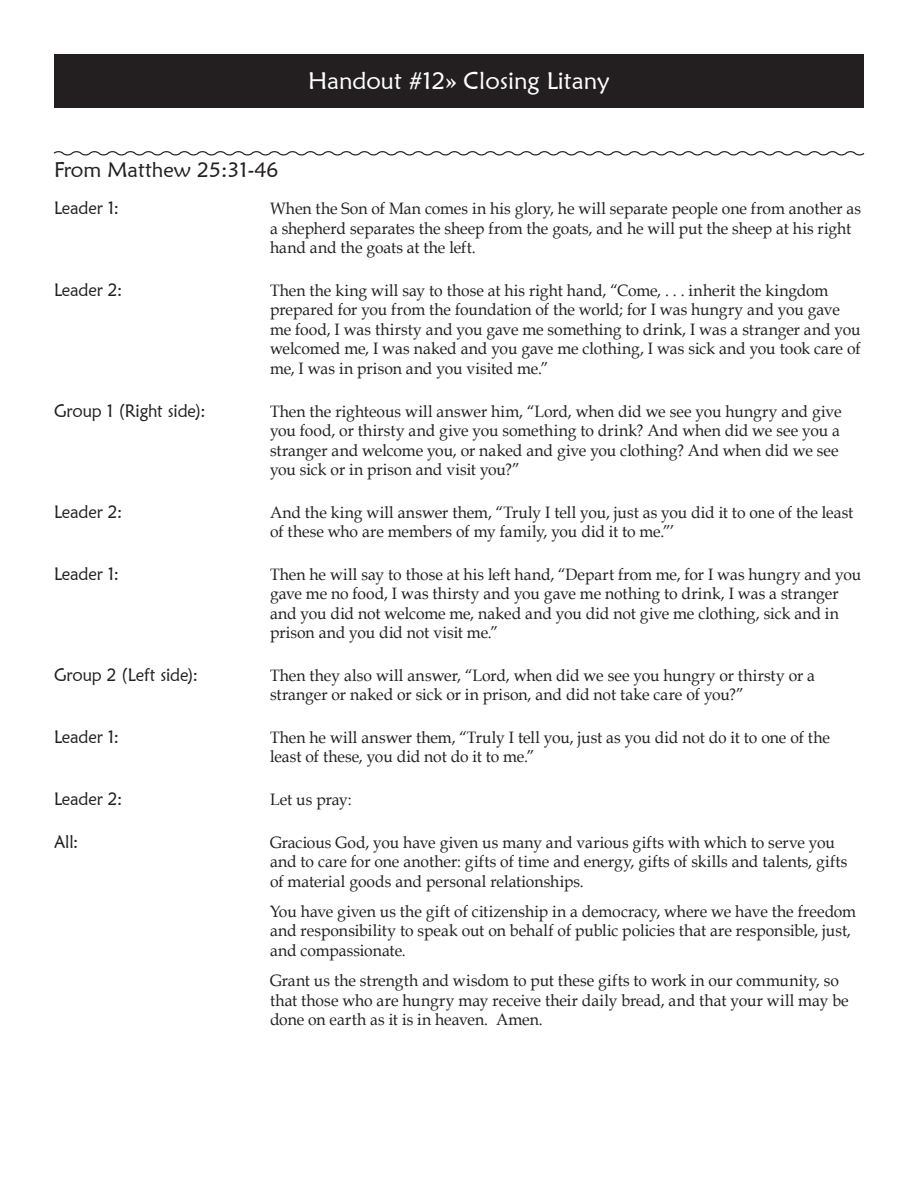
<style>
.page{position:relative;width:918px;height:1188px;background:#fff}
.page>*{position:absolute;margin:0;border:0;box-sizing:border-box;transform-origin:0 0}
.t1{font:24px "Maiandra GD";color:#fff}
.t2{font:21px "Maiandra GD";color:#231f20}
.t3{font:18px "Maiandra GD";letter-spacing:-.005em;color:#231f20;scale:.95 1}
.t4{font:16.5px/19.5px "Book Antiqua";color:#231f20;scale:.95 1}
.s1{font-family:"Book Antiqua";font-weight:700;font-size:22.5px}
</style>
<div class="page">
<svg style="left:53px;top:151px;width:812px;height:5px"></svg>
<div style="left:54px;top:54px;width:810px;height:54px;background:#231f20"></div>
<h1 class="t1" style="left:308px;top:66px;width:303px">Handout #12<span class="s1">»</span> Closing Litany</h1>
<p class="t2" style="left:54px;top:157px;width:226px">From Matthew 25:31-46</p>
<p class="t3" style="left:54px;top:197px;width:70px">Leader 1:</p>
<p class="t4" style="left:270px;top:199px;width:624px">When the Son of Man comes in his glory, he will separate people one from another as a shepherd separates the sheep from the goats, and he will put the sheep at his right hand and the goats at the left.</p>
<p class="t3" style="left:54px;top:279px;width:73px">Leader 2:</p>
<p class="t4" style="left:270px;top:280px;width:623px">Then the king will say to those at his right hand, “Come, . . . inherit the kingdom prepared for you from the foundation of the world; for I was hungry and you gave me food, I was thirsty and you gave me something to drink, I was a stranger and you welcomed me, I was naked and you gave me clothing, I was sick and you took care of me, I was in prison and you visited me.”</p>
<p class="t3" style="left:54px;top:399px;width:161px">Group 1 (Right side):</p>
<p class="t4" style="left:270px;top:401px;width:603px">Then the righteous will answer him, “Lord, when did we see you hungry and give you food, or thirsty and give you something to drink? And when did we see you a stranger and welcome you, or naked and give you clothing? And when did we see you sick or in prison and visit you?”</p>
<p class="t3" style="left:54px;top:500px;width:73px">Leader 2:</p>
<p class="t4" style="left:270px;top:502px;width:616px">And the king will answer them, “Truly I tell you, just as you did it to one of the least of these who are members of my family, you did it to me.”’</p>
<p class="t3" style="left:54px;top:562px;width:70px">Leader 1:</p>
<p class="t4" style="left:270px;top:564px;width:624px">Then he will say to those at his left hand, “Depart from me, for I was hungry and you gave me no food, I was thirsty and you gave me nothing to drink, I was a stranger and you did not welcome me, naked and you did not give me clothing, sick and in prison and you did not visit me.”</p>
<p class="t3" style="left:54px;top:664px;width:153px">Group 2 (Left side):</p>
<p class="t4" style="left:270px;top:665px;width:575px">Then they also will answer, “Lord, when did we see you hungry or thirsty or a stranger or naked or sick or in prison, and did not take care of you?”</p>
<p class="t3" style="left:54px;top:726px;width:70px">Leader 1:</p>
<p class="t4" style="left:270px;top:727px;width:591px">Then he will answer them, “Truly I tell you, just as you did not do it to one of the least of these, you did not do it to me.”</p>
<p class="t3" style="left:54px;top:788px;width:73px">Leader 2:</p>
<p class="t4" style="left:270px;top:789px;width:88px">Let us pray:</p>
<p class="t3" style="left:54px;top:830px;width:27px">All:</p>
<p class="t4" style="left:270px;top:832px;width:609px">Gracious God, you have given us many and various gifts with which to serve you and to care for one another: gifts of time and energy, gifts of skills and talents, gifts of material goods and personal relationships.</p>
<p class="t4" style="left:270px;top:901px;width:618px">You have given us the gift of citizenship in a democracy, where we have the freedom and responsibility to speak out on behalf of public policies that are responsible, just, and compassionate.</p>
<p class="t4" style="left:270px;top:971px;width:611px">Grant us the strength and wisdom to put these gifts to work in our community, so that those who are hungry may receive their daily bread, and that your will may be done on earth as it is in heaven. Amen.</p>
</div>
